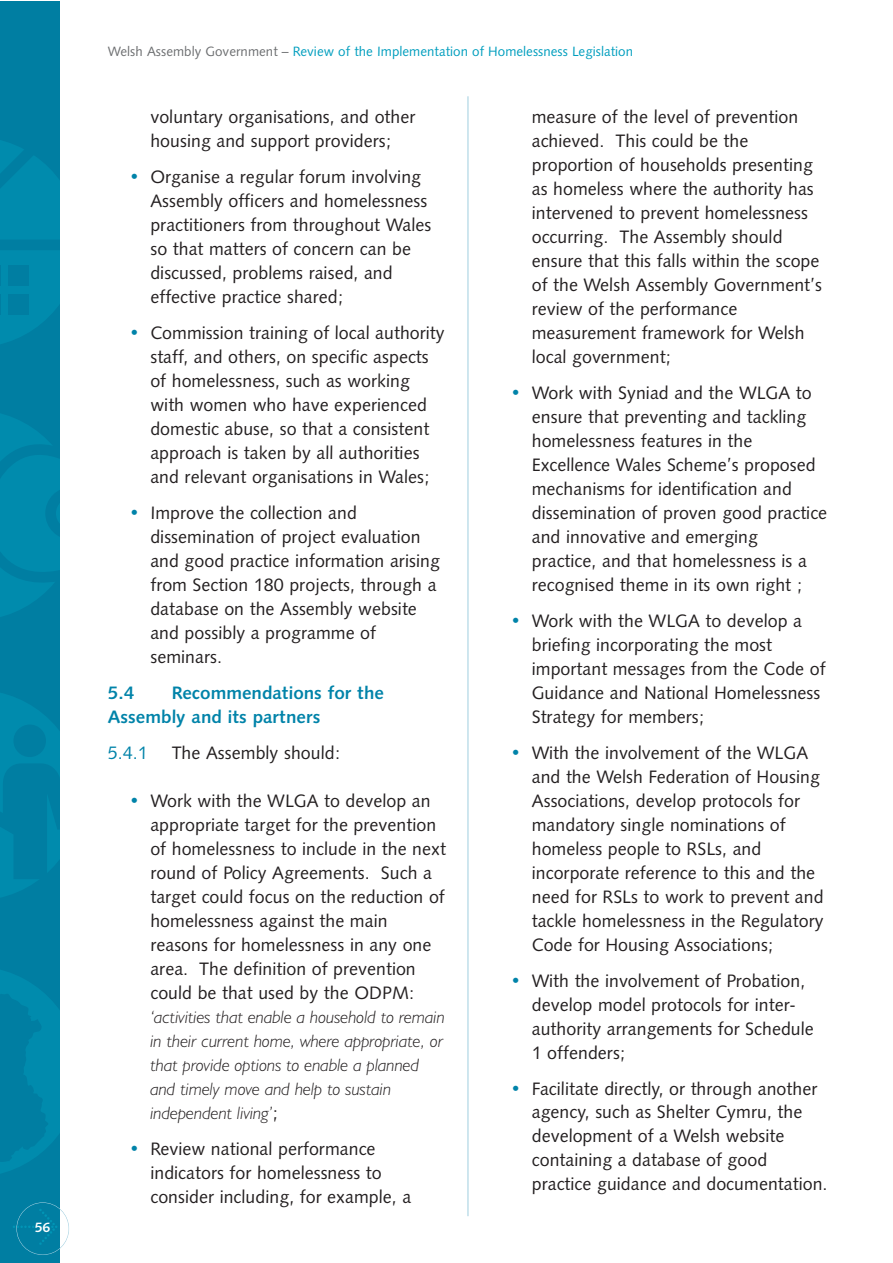
<style>
.page{position:relative;width:893px;height:1263px;background:#fff}
.page>*{position:absolute;margin:0;border:0;box-sizing:border-box;transform-origin:0 0}
.t1{font:18px/24px "Humanist 531 BT Roman A";color:#231f20}
.t2{font:italic 300 18px/24px "Humanist 521 BT";color:#231f20}
.t3{font:18px/24px "Humanist 531 BT Bold A";color:#0083a9}
.t4{font:18px "Humanist 531 BT Roman A";color:#0083a9}
.t5{font:13.5px "Humanist 531 BT Roman A";color:#009ebe}
.t6{font:13.5px "Humanist 531 BT Bold A";color:#fff}
.s1{color:#6c6e70}
.s2{color:#0083a9}
.s3{font-family:"Humanist 531 BT Roman A";font-weight:400;font-style:normal}
</style>
<div class="page">
<div style="left:0;top:2px;width:60px;height:1261px;background:#007ea2"></div>
<svg style="left:0;top:140px;width:60px;height:204px"></svg>
<svg style="left:0;top:693px;width:60px;height:204px"></svg>
<div style="left:13px;top:725px;width:33px;height:32px;background:#007ea2;border-radius:50%"></div>
<svg style="left:0;top:970px;width:60px;height:203px"></svg>
<svg style="left:0;top:414px;width:60px;height:203px"></svg>
<svg style="left:13px;top:1209px;width:44px;height:36px"></svg>
<div style="left:16px;top:1202px;width:53px;height:53px;border:1px solid #9fcedf;border-radius:50%"></div>
<hr style="left:467px;top:96px;width:1px;height:1120px;background:#9fcedf">
<p class="t6" style="left:35px;top:1223px;width:17px">56</p>
<p class="t5" style="left:108px;top:46px;width:527px"><span class="s1">Welsh Assembly Government –</span> Review of the Implementation of Homelessness Legislation</p>
<p class="t1" style="left:150px;top:106px;width:267px">voluntary organisations, and other housing and support providers;</p>
<p class="t1" style="left:150px;top:166px;width:282px;text-indent:-21px"><span class="s2">•</span> Organise a regular forum involving Assembly officers and homelessness practitioners from throughout Wales so that matters of concern can be discussed, problems raised, and effective practice shared;</p>
<p class="t1" style="left:150px;top:322px;width:296px;text-indent:-21px"><span class="s2">•</span> Commission training of local authority staff, and others, on specific aspects of homelessness, such as working with women who have experienced domestic abuse, so that a consistent approach is taken by all authorities and relevant organisations in Wales;</p>
<p class="t1" style="left:150px;top:502px;width:291px;text-indent:-21px"><span class="s2">•</span> Improve the collection and dissemination of project evaluation and good practice information arising from Section 180 projects, through a database on the Assembly website and possibly a programme of seminars.</p>
<p class="t3" style="left:108px;top:682px;width:28px">5.4</p>
<p class="t3" style="left:108px;top:682px;width:278px;text-indent:64px">Recommendations for the<br>Assembly and its partners</p>
<p class="t4" style="left:108px;top:746px;width:41px">5.4.1</p>
<p class="t1" style="left:172px;top:742px;width:170px">The Assembly should:</p>
<p class="t1" style="left:150px;top:790px;width:297px;text-indent:-21px"><span class="s2">•</span> Work with the WLGA to develop an appropriate target for the prevention of homelessness to include in the next round of Policy Agreements. Such a target could focus on the reduction of homelessness against the main reasons for homelessness in any one area. The definition of prevention could be that used by the ODPM:</p>
<p class="t2" style="left:150px;top:1006px;width:296px">‘activities that enable a household to remain in their current home, where appropriate, or that provide options to enable a planned and timely move and help to sustain independent living’<span class="s3">;</span></p>
<p class="t1" style="left:150px;top:1138px;width:262px;text-indent:-21px"><span class="s2">•</span> Review national performance indicators for homelessness to consider including, for example, a</p>
<p class="t1" style="left:531px;top:106px;width:292px">measure of the level of prevention achieved. This could be the proportion of households presenting as homeless where the authority has intervened to prevent homelessness occurring. The Assembly should ensure that this falls within the scope of the Welsh Assembly Government’s review of the performance measurement framework for Welsh local government;</p>
<p class="t1" style="left:531px;top:382px;width:297px;text-indent:-21px"><span class="s2">•</span> Work with Syniad and the WLGA to ensure that preventing and tackling homelessness features in the Excellence Wales Scheme’s proposed mechanisms for identification and dissemination of proven good practice and innovative and emerging practice, and that homelessness is a recognised theme in its own right ;</p>
<p class="t1" style="left:531px;top:610px;width:295px;text-indent:-21px"><span class="s2">•</span> Work with the WLGA to develop a briefing incorporating the most important messages from the Code of<br>Guidance and National Homelessness<br>Strategy for members;</p>
<p class="t1" style="left:531px;top:742px;width:293px;text-indent:-21px"><span class="s2">•</span> With the involvement of the WLGA and the Welsh Federation of Housing Associations, develop protocols for mandatory single nominations of homeless people to RSLs, and incorporate reference to this and the need for RSLs to work to prevent and tackle homelessness in the Regulatory Code for Housing Associations;</p>
<p class="t1" style="left:531px;top:970px;width:283px;text-indent:-21px"><span class="s2">•</span> With the involvement of Probation, develop model protocols for inter&shy;authority arrangements for Schedule<br>1 offenders;</p>
<p class="t1" style="left:531px;top:1078px;width:297px;text-indent:-21px"><span class="s2">•</span> Facilitate directly, or through another agency, such as Shelter Cymru, the development of a Welsh website containing a database of good practice guidance and documentation.</p>
</div>
